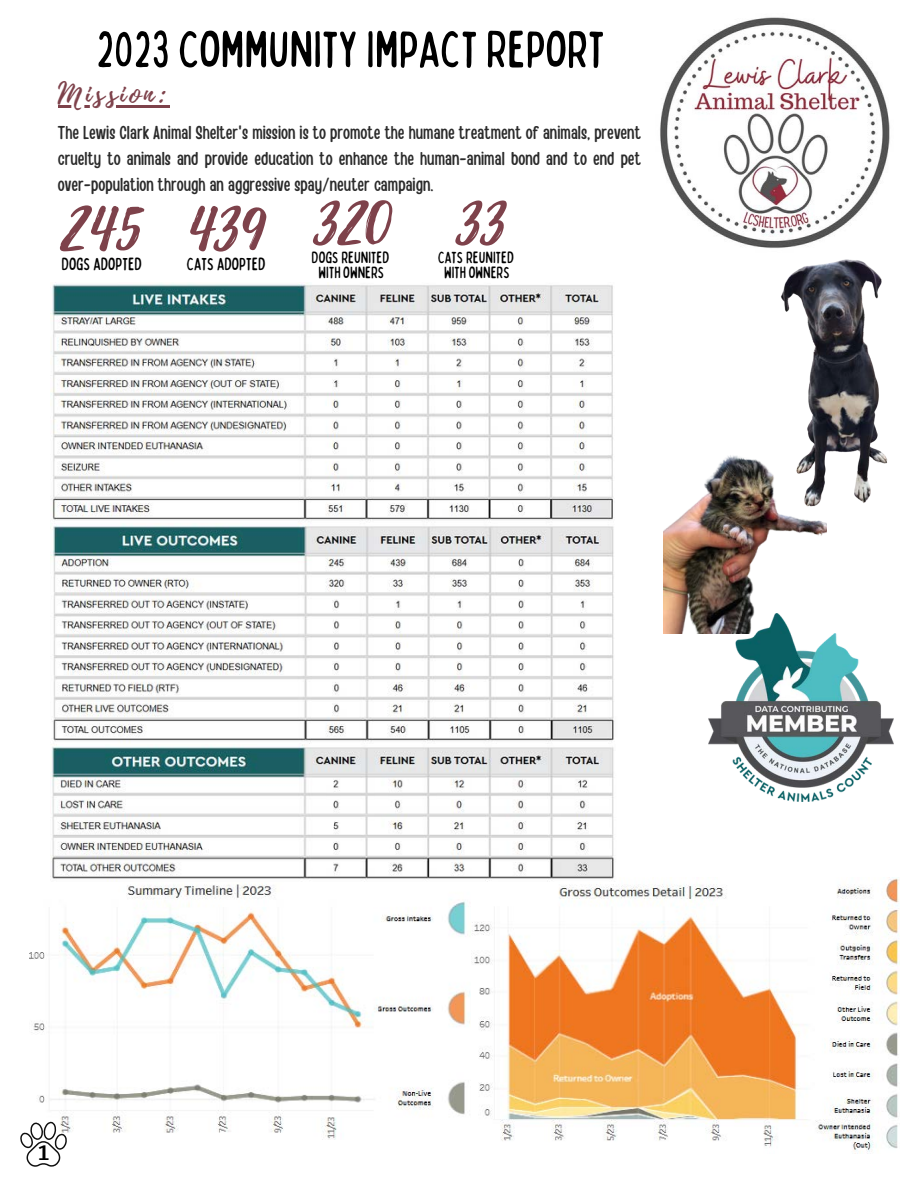
<style>
.page{position:relative;width:918px;height:1188px;background:#fff}
.page>*{position:absolute;margin:0;border:0;box-sizing:border-box;transform-origin:0 0}
.t1{font:70.5px "Playlist Script";color:#7e424b}
.t2{font:69.3px "Playlist Script";color:#7e424b}
.t3{font:condensed 51.75px "Bobby Jones Soft";color:#000}
.t4{font:29.55px "Playlist Script";letter-spacing:.11em;color:#7e424b}
.t5{font:27.6px "Trocchi";color:#000}
.t6{font:18.6px/25.8px "Handy Casual Condensed";color:#2b2b2b;text-align:justify}
.t7{font:condensed 17.7px "Bobby Jones Soft";color:#000}
.t8{font:condensed 16.5px/15.1px "Bobby Jones Soft";color:#000;text-align:center}
</style>
<div class="page">
<img style="left:660px;top:17px;width:230px;height:231px">
<img style="left:51px;top:284px;width:563px;height:594px">
<img style="left:30px;top:878px;width:441px;height:262px">
<img style="left:471px;top:878px;width:429px;height:274px">
<svg style="left:20px;top:1122px;width:47px;height:45px"></svg>
<img style="left:781px;top:259px;width:106px;height:244px">
<img style="left:663px;top:417px;width:163px;height:217px">
<img style="left:709px;top:614px;width:184px;height:188px">
<hr style="left:58px;top:106px;width:112px;height:2px;background:#7e424b">
<p class="t3" style="left:96px;top:16px;width:510px">2023 COMMUNITY IMPACT REPORT</p>
<h3 class="t4" style="left:58px;top:73px;width:110px">Mission:</h3>
<p class="t6" style="left:58px;top:119px;width:585px">The Lewis Clark Animal Shelter's mission is to promote the humane treatment of animals, prevent cruelty to animals and provide education to enhance the human-animal bond and to end pet over-population through an aggressive spay/neuter campaign.</p>
<p class="t1" style="left:188px;top:171px;width:78px">439</p>
<p class="t7" style="left:187px;top:252px;width:80px">CATS ADOPTED</p>
<p class="t8" style="left:312px;top:249px;width:79px">DOGS REUNITED<br>WITH OWNERS</p>
<p class="t2" style="left:315px;top:167px;width:79px">320</p>
<p class="t2" style="left:457px;top:167px;width:50px">33</p>
<p class="t1" style="left:62px;top:171px;width:81px">245</p>
<p class="t8" style="left:438px;top:249px;width:78px">CATS REUNITED<br>WITH OWNERS</p>
<p class="t7" style="left:61px;top:252px;width:82px">DOGS ADOPTED</p>
<h3 class="t5" style="left:38px;top:1132px;width:13px">1</h3>
</div>
